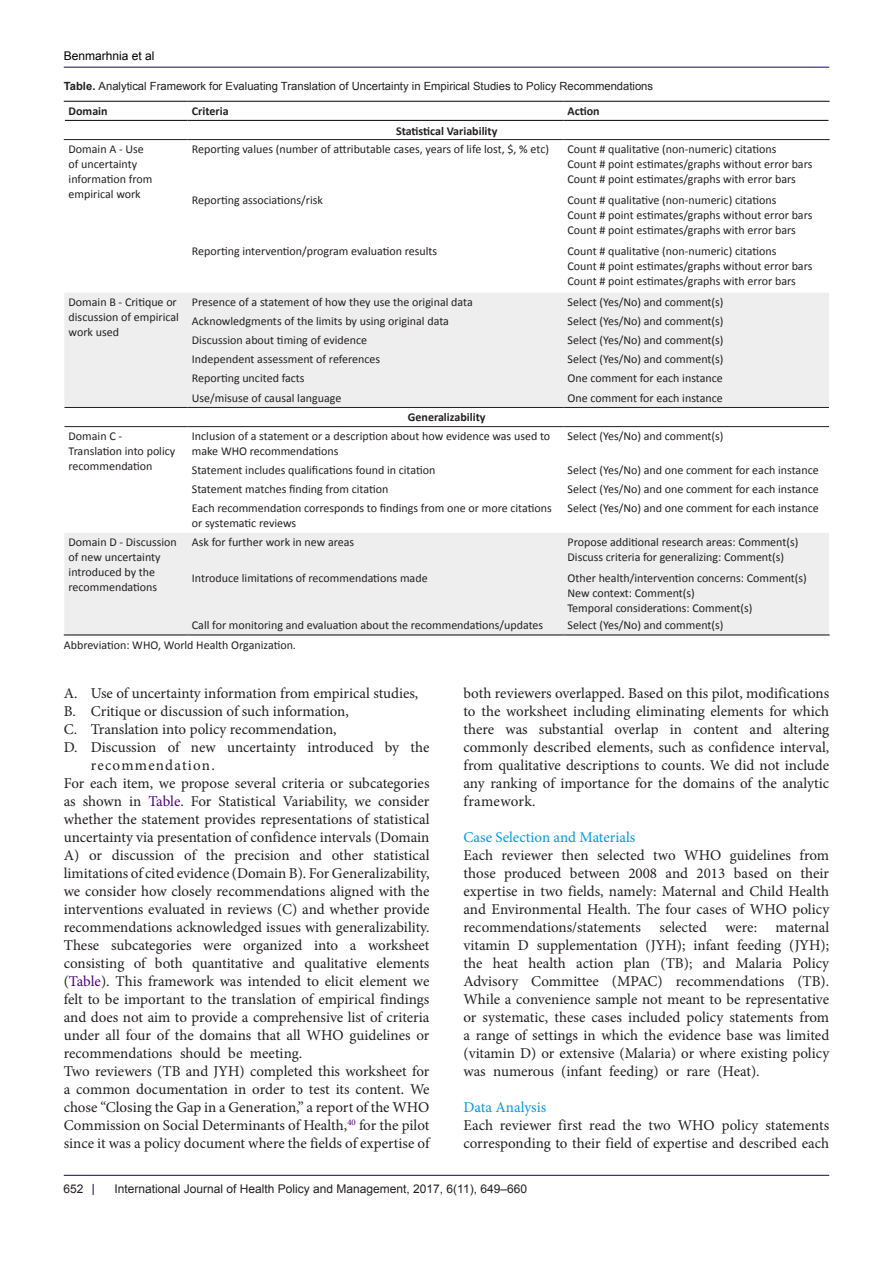
<style>
.page{position:relative;width:893px;height:1263px;background:#fff}
.page>*{position:absolute;margin:0;border:0;box-sizing:border-box;transform-origin:0 0}
.t1{font:15px/18px "Minion Pro";color:#231f20;text-align:justify}
.t2{font:15px "Minion Pro";color:#0099e5}
.No_Spacing{font:12px/15px "Calibri";color:#231f20}
.t3{font:12px "Arial";color:#231f20}
.No_Spacing-2{font:700 12px "Calibri";color:#231f20}
.t4{font:12px "Arial";color:#000001}
.t5{font:11.25px "Arial";color:#231f20}
.s1{font-weight:700}
.s2{color:#4b0082}
</style>
<div class="page">
<hr style="left:64px;top:67px;width:765px;height:1px;background:#190066">
<hr style="left:64px;top:1175px;width:765px;height:1px;background:#190066">
<svg style="left:64px;top:119px;width:765px;height:309px"></svg>
<div style="left:64px;top:293px;width:765px;height:114px;background:#eee"></div>
<div style="left:64px;top:533px;width:765px;height:101px;background:#eee"></div>
<hr style="left:64px;top:101px;width:124px;height:1px;background:#231f20">
<hr style="left:188px;top:101px;width:375px;height:1px;background:#231f20">
<hr style="left:563px;top:101px;width:267px;height:1px;background:#231f20">
<hr style="left:65px;top:120px;width:123px;height:1px;background:#231f20">
<hr style="left:188px;top:120px;width:375px;height:1px;background:#231f20">
<hr style="left:563px;top:120px;width:265px;height:1px;background:#231f20">
<hr style="left:64px;top:634px;width:124px;height:1px;background:#231f20">
<hr style="left:188px;top:634px;width:375px;height:1px;background:#231f20">
<hr style="left:563px;top:634px;width:267px;height:1px;background:#231f20">
<hr style="left:64px;top:139px;width:124px;height:1px;background:#231f20">
<hr style="left:188px;top:139px;width:375px;height:1px;background:#231f20">
<hr style="left:563px;top:139px;width:267px;height:1px;background:#231f20">
<hr style="left:64px;top:407px;width:124px;height:1px;background:#231f20">
<hr style="left:188px;top:407px;width:375px;height:1px;background:#231f20">
<hr style="left:563px;top:407px;width:266px;height:1px;background:#231f20">
<hr style="left:64px;top:426px;width:124px;height:1px;background:#231f20">
<hr style="left:188px;top:426px;width:375px;height:1px;background:#231f20">
<hr style="left:563px;top:426px;width:266px;height:1px;background:#231f20">
<p class="t4" style="left:64px;top:48px;width:92px">Benmarhnia et al</p>
<p class="t5" style="left:64px;top:79px;width:591px"><span class="s1">Table.</span> Analytical Framework for Evaluating Translation of Uncertainty in Empirical Studies to Policy Recommendations</p>
<p class="No_Spacing-2" style="left:69px;top:104px;width:41px">Domain</p>
<p class="No_Spacing-2" style="left:192px;top:104px;width:38px">Criteria</p>
<p class="No_Spacing-2" style="left:567px;top:104px;width:34px">Action</p>
<p class="No_Spacing-2" style="left:396px;top:123px;width:103px">Statistical Variability</p>
<p class="No_Spacing" style="left:69px;top:141px;width:85px">Domain A - Use of uncertainty information from empirical work</p>
<p class="No_Spacing" style="left:192px;top:141px;width:359px">Reporting values (number of attributable cases, years of life lost, $, % etc)</p>
<p class="No_Spacing" style="left:567px;top:141px;width:210px">Count # qualitative (non-numeric) citations</p>
<p class="No_Spacing" style="left:567px;top:156px;width:246px">Count # point estimates/graphs without error bars</p>
<p class="No_Spacing" style="left:567px;top:171px;width:230px">Count # point estimates/graphs with error bars</p>
<p class="No_Spacing" style="left:192px;top:192px;width:133px">Reporting associations/risk</p>
<p class="No_Spacing" style="left:567px;top:192px;width:210px">Count # qualitative (non-numeric) citations</p>
<p class="No_Spacing" style="left:567px;top:207px;width:246px">Count # point estimates/graphs without error bars</p>
<p class="No_Spacing" style="left:567px;top:222px;width:230px">Count # point estimates/graphs with error bars</p>
<p class="No_Spacing" style="left:192px;top:243px;width:247px">Reporting intervention/program evaluation results</p>
<p class="No_Spacing" style="left:567px;top:243px;width:210px">Count # qualitative (non-numeric) citations</p>
<p class="No_Spacing" style="left:567px;top:258px;width:246px">Count # point estimates/graphs without error bars</p>
<p class="No_Spacing" style="left:567px;top:273px;width:230px">Count # point estimates/graphs with error bars</p>
<p class="No_Spacing" style="left:69px;top:294px;width:112px">Domain B - Critique or discussion of empirical work used</p>
<p class="No_Spacing" style="left:192px;top:294px;width:282px">Presence of a statement of how they use the original data</p>
<p class="No_Spacing" style="left:567px;top:294px;width:158px">Select (Yes/No) and comment(s)</p>
<p class="No_Spacing" style="left:192px;top:314px;width:259px">Acknowledgments of the limits by using original data</p>
<p class="No_Spacing" style="left:567px;top:314px;width:158px">Select (Yes/No) and comment(s)</p>
<p class="No_Spacing" style="left:192px;top:333px;width:177px">Discussion about timing of evidence</p>
<p class="No_Spacing" style="left:567px;top:333px;width:158px">Select (Yes/No) and comment(s)</p>
<p class="No_Spacing" style="left:192px;top:352px;width:190px">Independent assessment of references</p>
<p class="No_Spacing" style="left:567px;top:352px;width:158px">Select (Yes/No) and comment(s)</p>
<p class="No_Spacing" style="left:192px;top:371px;width:114px">Reporting uncited facts</p>
<p class="No_Spacing" style="left:567px;top:371px;width:157px">One comment for each instance</p>
<p class="No_Spacing" style="left:192px;top:390px;width:151px">Use/misuse of causal language</p>
<p class="No_Spacing" style="left:567px;top:390px;width:157px">One comment for each instance</p>
<p class="No_Spacing-2" style="left:408px;top:409px;width:79px">Generalizability</p>
<p class="No_Spacing" style="left:69px;top:428px;width:108px">Domain C -<br>Translation into policy recommendation</p>
<p class="No_Spacing" style="left:192px;top:428px;width:360px">Inclusion of a statement or a description about how evidence was used to make WHO recommendations</p>
<p class="No_Spacing" style="left:567px;top:428px;width:158px">Select (Yes/No) and comment(s)</p>
<p class="No_Spacing" style="left:192px;top:462px;width:245px">Statement includes qualifications found in citation</p>
<p class="No_Spacing" style="left:567px;top:462px;width:253px">Select (Yes/No) and one comment for each instance</p>
<p class="No_Spacing" style="left:192px;top:482px;width:198px">Statement matches finding from citation</p>
<p class="No_Spacing" style="left:567px;top:482px;width:253px">Select (Yes/No) and one comment for each instance</p>
<p class="No_Spacing" style="left:192px;top:501px;width:361px">Each recommendation corresponds to findings from one or more citations or systematic reviews</p>
<p class="No_Spacing" style="left:567px;top:501px;width:253px">Select (Yes/No) and one comment for each instance</p>
<p class="No_Spacing" style="left:69px;top:535px;width:110px">Domain D - Discussion of new uncertainty introduced by the recommendations</p>
<p class="No_Spacing" style="left:192px;top:535px;width:164px">Ask for further work in new areas</p>
<p class="No_Spacing" style="left:567px;top:535px;width:232px">Propose additional research areas: Comment(s)</p>
<p class="No_Spacing" style="left:567px;top:550px;width:218px">Discuss criteria for generalizing: Comment(s)</p>
<p class="No_Spacing" style="left:192px;top:571px;width:237px">Introduce limitations of recommendations made</p>
<p class="No_Spacing" style="left:567px;top:571px;width:241px">Other health/intervention concerns: Comment(s)</p>
<p class="No_Spacing" style="left:567px;top:586px;width:129px">New context: Comment(s)</p>
<p class="No_Spacing" style="left:567px;top:601px;width:187px">Temporal considerations: Comment(s)</p>
<p class="No_Spacing" style="left:192px;top:618px;width:353px">Call for monitoring and evaluation about the recommendations/updates</p>
<p class="No_Spacing" style="left:567px;top:618px;width:158px">Select (Yes/No) and comment(s)</p>
<p class="No_Spacing" style="left:64px;top:637px;width:234px">Abbreviation: WHO, World Health Organization.</p>
<p class="t1" style="left:64px;top:684px;width:356px">A. Use of uncertainty information from empirical studies,</p>
<p class="t1" style="left:64px;top:702px;width:287px">B. Critique or discussion of such information,</p>
<p class="t1" style="left:64px;top:720px;width:274px">C. Translation into policy recommendation,</p>
<p class="t1" style="left:91px;top:738px;width:340px;text-indent:-27px">D. Discussion of new uncertainty introduced by the recommendation.</p>
<p class="t1" style="left:64px;top:774px;width:367px">For each item, we propose several criteria or subcategories as shown in <span class="s2">Table</span>. For Statistical Variability, we consider whether the statement provides representations of statistical uncertainty via presentation of confidence intervals (Domain A) or discussion of the precision and other statistical limitations of cited evidence (Domain B). For Generalizability, we consider how closely recommendations aligned with the interventions evaluated in reviews (C) and whether provide recommendations acknowledged issues with generalizability.<br>These subcategories were organized into a worksheet consisting of both quantitative and qualitative elements (<span class="s2">Table</span>). This framework was intended to elicit element we felt to be important to the translation of empirical findings and does not aim to provide a comprehensive list of criteria under all four of the domains that all WHO guidelines or recommendations should be meeting.</p>
<p class="t1" style="left:64px;top:1062px;width:367px">Two reviewers (TB and JYH) completed this worksheet for a common documentation in order to test its content. We chose “Closing the Gap in a Generation,” a report of the WHO Commission on Social Determinants of Health,<sup>40</sup> for the pilot since it was a policy document where the fields of expertise of</p>
<p class="t1" style="left:463px;top:684px;width:367px">both reviewers overlapped. Based on this pilot, modifications to the worksheet including eliminating elements for which there was substantial overlap in content and altering commonly described elements, such as confidence interval, from qualitative descriptions to counts. We did not include any ranking of importance for the domains of the analytic framework.</p>
<p class="t2" style="left:463px;top:827px;width:173px">Case Selection and Materials</p>
<p class="t1" style="left:463px;top:846px;width:367px">Each reviewer then selected two WHO guidelines from those produced between 2008 and 2013 based on their expertise in two fields, namely: Maternal and Child Health and Environmental Health. The four cases of WHO policy recommendations/statements selected were: maternal vitamin D supplementation (JYH); infant feeding (JYH); the heat health action plan (TB); and Malaria Policy Advisory Committee (MPAC) recommendations (TB).<br>While a convenience sample not meant to be representative or systematic, these cases included policy statements from a range of settings in which the evidence base was limited (vitamin D) or extensive (Malaria) or where existing policy was numerous (infant feeding) or rare (Heat).</p>
<p class="t2" style="left:463px;top:1097px;width:84px">Data Analysis</p>
<p class="t1" style="left:463px;top:1116px;width:367px">Each reviewer first read the two WHO policy statements corresponding to their field of expertise and described each</p>
<p class="t3" style="left:64px;top:1180px;width:22px">652</p>
<p class="t3" style="left:114px;top:1180px;width:414px">International Journal of Health Policy and Management, 2017, 6(11), 649–660</p>
</div>
